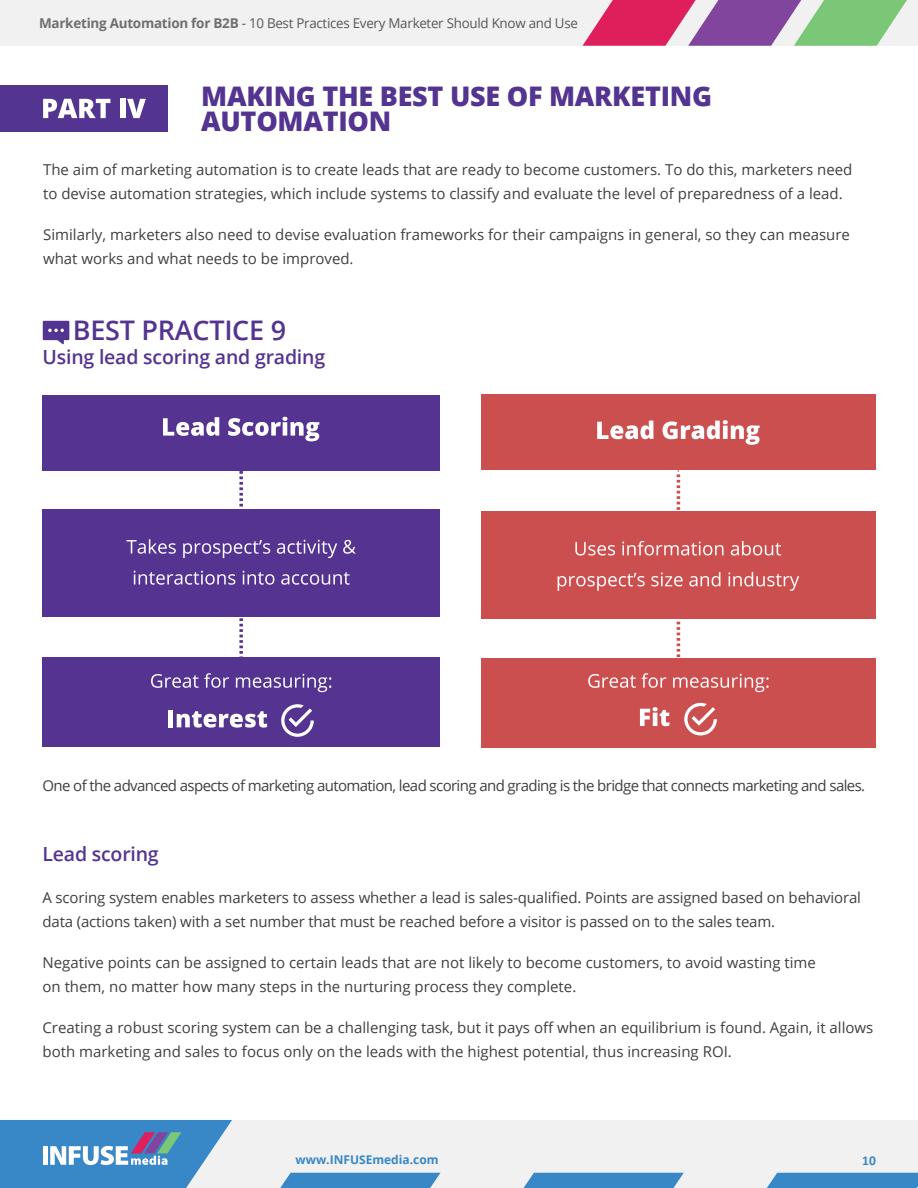
<style>
.page{position:relative;width:918px;height:1188px;background:#fff}
.page>*{position:absolute;margin:0;border:0;box-sizing:border-box;transform-origin:0 0}
.t1{font:800 27px/25.5px "Open Sans";letter-spacing:-.01em;color:#543491}
.t2{font:600 27px "Open Sans";letter-spacing:-.01em;color:#543491}
.t3{font:600 19.5px "Open Sans";letter-spacing:-.01em;color:#543491}
.t4{font:15px/24px "Open Sans";color:#3f3f3f}
.t5{font:15px "Open Sans";letter-spacing:-.04em;color:#3f3f3f}
.t6{font:13.5px "Open Sans";letter-spacing:-.02em;color:#575756}
.t7{font:700 13.5px "Calibri";color:#3887c7}
.t8{font:700 12px "Open Sans";color:#3887c7}
.s1{font-weight:700;color:#706f6f}
</style>
<div class="page">
<div style="left:0;top:0;width:918px;height:46px;background:#f1f1f1"></div>
<svg style="left:0;top:1120px;width:918px;height:68px"></svg>
<svg style="left:583px;top:0;width:324px;height:46px"></svg>
<div style="left:0;top:85px;width:168px;height:47px;background:#543491"></div>
<svg style="left:127px;top:99px;width:19px;height:19px"></svg>
<svg style="left:43px;top:99px;width:67px;height:19px"></svg>
<div style="left:120px;top:99px;width:5px;height:19px;background:#fff"></div>
<svg style="left:43px;top:321px;width:26px;height:24px"></svg>
<div style="left:43px;top:395px;width:397px;height:76px;background:#543391"></div>
<div style="left:481px;top:394px;width:395px;height:76px;background:#cc4f4f"></div>
<div style="left:43px;top:510px;width:397px;height:107px;background:#543391"></div>
<div style="left:481px;top:511px;width:395px;height:108px;background:#cc4f4f"></div>
<div style="left:43px;top:657px;width:397px;height:90px;background:#543391"></div>
<div style="left:481px;top:658px;width:395px;height:90px;background:#cc4f4f"></div>
<svg style="left:163px;top:417px;width:56px;height:19px"></svg>
<svg style="left:228px;top:417px;width:91px;height:24px"></svg>
<svg style="left:126px;top:471px;width:230px;height:221px"></svg>
<svg style="left:558px;top:470px;width:241px;height:223px"></svg>
<svg style="left:597px;top:421px;width:56px;height:18px"></svg>
<svg style="left:663px;top:420px;width:97px;height:25px"></svg>
<svg style="left:281px;top:704px;width:33px;height:33px"></svg>
<hr style="left:169px;top:710px;width:4px;height:17px;background:#fff">
<svg style="left:177px;top:711px;width:90px;height:17px"></svg>
<svg style="left:684px;top:703px;width:33px;height:32px"></svg>
<svg style="left:640px;top:707px;width:29px;height:19px"></svg>
<p class="t6" style="left:39px;top:14px;width:540px"><span class="s1">Marketing Automation for B2B</span> - 10 Best Practices Every Marketer Should Know and Use</p>
<h1 class="t1" style="left:201px;top:82px;width:513px">MAKING THE BEST USE OF MARKETING<br>AUTOMATION</h1>
<p class="t4" style="left:43px;top:157px;width:811px">The aim of marketing automation is to create leads that are ready to become customers. To do this, marketers need to devise automation strategies, which include systems to classify and evaluate the level of preparedness of a lead.</p>
<p class="t4" style="left:43px;top:222px;width:808px">Similarly, marketers also need to devise evaluation frameworks for their campaigns in general, so they can measure what works and what needs to be improved.</p>
<h1 class="t2" style="left:73px;top:312px;width:215px">BEST PRACTICE 9</h1>
<h2 class="t3" style="left:43px;top:343px;width:284px">Using lead scoring and grading</h2>
<p class="t5" style="left:43px;top:775px;width:824px">One of the advanced aspects of marketing automation, lead scoring and grading is the bridge that connects marketing and sales.</p>
<h2 class="t3" style="left:43px;top:841px;width:118px">Lead scoring</h2>
<p class="t4" style="left:43px;top:886px;width:820px">A scoring system enables marketers to assess whether a lead is sales-qualified. Points are assigned based on behavioral data (actions taken) with a set number that must be reached before a visitor is passed on to the sales team.</p>
<p class="t4" style="left:43px;top:951px;width:775px">Negative points can be assigned to certain leads that are not likely to become customers, to avoid wasting time on them, no matter how many steps in the nurturing process they complete.</p>
<p class="t4" style="left:43px;top:1016px;width:832px">Creating a robust scoring system can be a challenging task, but it pays off when an equilibrium is found. Again, it allows both marketing and sales to focus only on the leads with the highest potential, thus increasing ROI.</p>
<p class="t8" style="left:295px;top:1151px;width:145px">www.INFUSEmedia.com</p>
<p class="t7" style="left:862px;top:1152px;width:15px">10</p>
</div>
